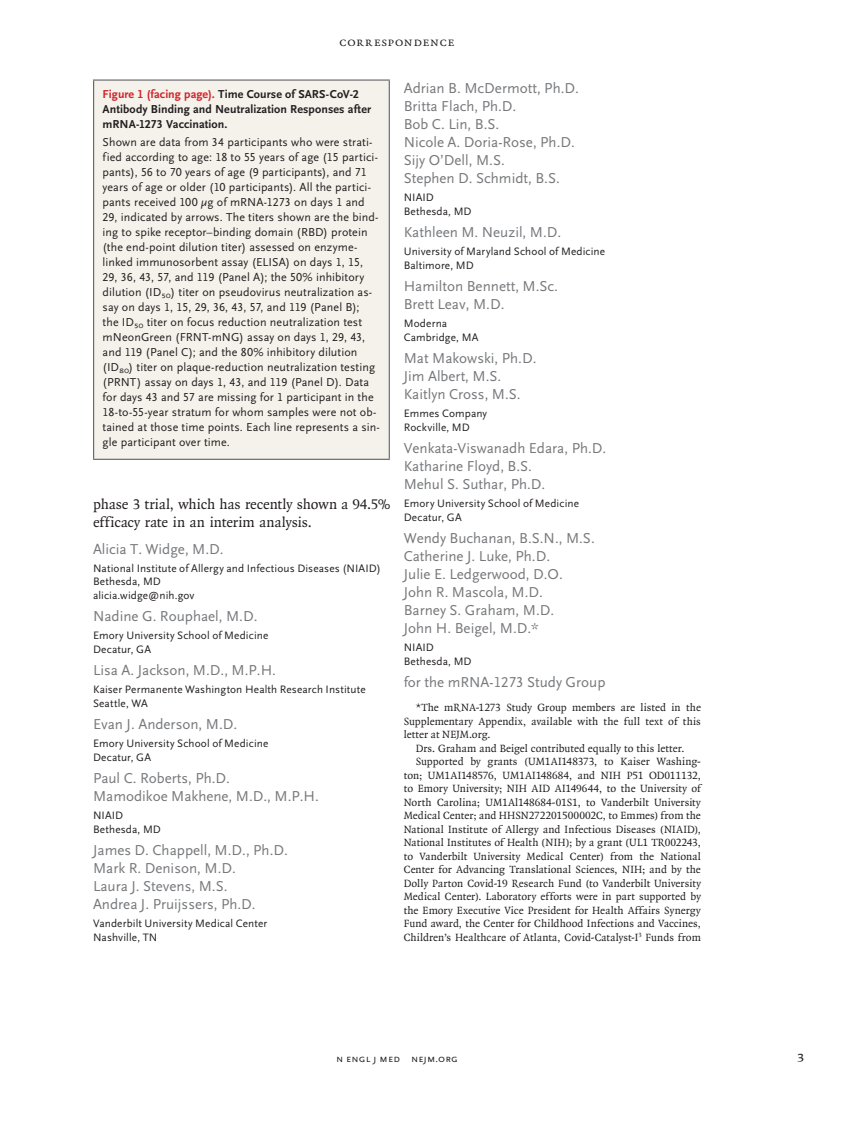
<style>
.page{position:relative;width:851px;height:1134px;background:#fff}
.page>*{position:absolute;margin:0;border:0;box-sizing:border-box;transform-origin:0 0}
.t1{font:15px/18px "OTNEJM Scala Sans LF";color:#76787b}
.t2{font:15px/18px "OTNEJM Quadraat";color:#231f20}
.t3{font:14.25px "OTNEJM Quadraat Cap";color:#231f20}
.t4{font:12.75px "OTNEJM Quadraat Small Cap";letter-spacing:.04em;color:#231f20}
.t5{font:12px/15px "OTNEJM Scala Sans LF";letter-spacing:.01em;color:#231f20}
.t6{font:700 12px/15px "OTNEJM Scala Sans LF";letter-spacing:.005em;color:#231f20}
.t7{font:11.25px/13.5px "OTNEJM Quadraat";letter-spacing:.005em;color:#231f20;text-align:justify}
.t8{font:11.25px/13.5px "OTNEJM Scala Sans LF";letter-spacing:.01em;color:#231f20}
.t9{font:10.8px "OTNEJM Scala Sans LF Cap";letter-spacing:.01em;color:#231f20}
.s1{color:#d1232a}
</style>
<div class="page">
<div style="left:94px;top:80px;width:295px;height:379px;background:#f5f1eb"></div>
<hr style="left:93px;top:80px;width:297px;height:1px;background:#636366">
<hr style="left:93px;top:81px;width:1px;height:378px;background:#636366">
<hr style="left:388px;top:81px;width:2px;height:378px;background:#636366">
<hr style="left:93px;top:459px;width:297px;height:1px;background:#636366">
<p class="t4" style="left:339px;top:35px;width:116px">Correspondence</p>
<p class="t6" style="left:103px;top:87px;width:270px"><span class="s1">Figure 1 (facing page).</span> Time Course of SARS-CoV-2<br>Antibody Binding and Neutralization Responses after mRNA-1273 Vaccination.</p>
<p class="t5" style="left:103px;top:135px;width:279px">Shown are data from 34 participants who were strati‑ fied according to age: 18 to 55 years of age (15 partici‑ pants), 56 to 70 years of age (9 participants), and 71 years of age or older (10 participants). All the partici‑ pants received 100 μg of mRNA-1273 on days 1 and 29, indicated by arrows. The titers shown are the bind‑ ing to spike receptor–binding domain (RBD) protein (the end-point dilution titer) assessed on enzyme&shy;linked immunosorbent assay (ELISA) on days 1, 15, 29, 36, 43, 57, and 119 (Panel A); the 50% inhibitory dilution (ID<sub>50</sub>) titer on pseudovirus neutralization as‑ say on days 1, 15, 29, 36, 43, 57, and 119 (Panel B);<br>the ID<sub>50</sub> titer on focus reduction neutralization test mNeonGreen (FRNT-mNG) assay on days 1, 29, 43, and 119 (Panel C); and the 80% inhibitory dilution (ID<sub>80</sub>) titer on plaque-reduction neutralization testing (PRNT) assay on days 1, 43, and 119 (Panel D). Data for days 43 and 57 are missing for 1 participant in the 18-to-55-year stratum for whom samples were not ob‑ tained at those time points. Each line represents a sin‑ gle participant over time.</p>
<p class="t2" style="left:93px;top:495px;width:298px">phase 3 trial, which has recently shown a 94.5% efficacy rate in an interim analysis.</p>
<p class="t1" style="left:93px;top:540px;width:132px">Alicia T. Widge, M.D.</p>
<p class="t8" style="left:93px;top:561px;width:289px">National Institute of Allergy and Infectious Diseases (NIAID)<br>Bethesda, MD<br>alicia.widge@nih.gov</p>
<p class="t1" style="left:93px;top:607px;width:166px">Nadine G. Rouphael, M.D.</p>
<p class="t8" style="left:93px;top:629px;width:177px">Emory University School of Medicine<br>Decatur, GA</p>
<p class="t1" style="left:93px;top:661px;width:184px">Lisa A. Jackson, M.D., M.P.H.</p>
<p class="t8" style="left:93px;top:683px;width:274px">Kaiser Permanente Washington Health Research Institute<br>Seattle, WA</p>
<p class="t1" style="left:93px;top:715px;width:146px">Evan J. Anderson, M.D.</p>
<p class="t8" style="left:93px;top:737px;width:177px">Emory University School of Medicine<br>Decatur, GA</p>
<p class="t1" style="left:93px;top:769px;width:227px">Paul C. Roberts, Ph.D.<br>Mamodikoe Makhene, M.D., M.P.H.</p>
<p class="t8" style="left:93px;top:809px;width:69px">NIAID<br>Bethesda, MD</p>
<p class="t1" style="left:93px;top:841px;width:196px">James D. Chappell, M.D., Ph.D.<br>Mark R. Denison, M.D.<br>Laura J. Stevens, M.S.<br>Andrea J. Pruijssers, Ph.D.</p>
<p class="t8" style="left:93px;top:917px;width:176px">Vanderbilt University Medical Center<br>Nashville, TN</p>
<p class="t1" style="left:404px;top:79px;width:177px">Adrian B. McDermott, Ph.D.<br>Britta Flach, Ph.D.<br>Bob C. Lin, B.S.<br>Nicole A. Doria‑Rose, Ph.D.<br>Sijy O’Dell, M.S.<br>Stephen D. Schmidt, B.S.</p>
<p class="t8" style="left:404px;top:191px;width:69px">NIAID<br>Bethesda, MD</p>
<p class="t1" style="left:404px;top:223px;width:159px">Kathleen M. Neuzil, M.D.</p>
<p class="t8" style="left:404px;top:245px;width:203px">University of Maryland School of Medicine<br>Baltimore, MD</p>
<p class="t1" style="left:404px;top:277px;width:156px">Hamilton Bennett, M.Sc.<br>Brett Leav, M.D.</p>
<p class="t8" style="left:404px;top:317px;width:76px">Moderna<br>Cambridge, MA</p>
<p class="t1" style="left:404px;top:349px;width:134px">Mat Makowski, Ph.D.<br>Jim Albert, M.S.<br>Kaitlyn Cross, M.S.</p>
<p class="t8" style="left:404px;top:407px;width:85px">Emmes Company<br>Rockville, MD</p>
<p class="t1" style="left:404px;top:439px;width:204px">Venkata‑Viswanadh Edara, Ph.D.<br>Katharine Floyd, B.S.<br>Mehul S. Suthar, Ph.D.</p>
<p class="t8" style="left:404px;top:497px;width:177px">Emory University School of Medicine<br>Decatur, GA</p>
<p class="t1" style="left:404px;top:529px;width:192px">Wendy Buchanan, B.S.N., M.S.<br>Catherine J. Luke, Ph.D.<br>Julie E. Ledgerwood, D.O.<br>John R. Mascola, M.D.<br>Barney S. Graham, M.D.<br>John H. Beigel, M.D.*</p>
<p class="t8" style="left:404px;top:641px;width:69px">NIAID<br>Bethesda, MD</p>
<p class="t1" style="left:404px;top:673px;width:203px">for the mRNA-1273 Study Group</p>
<p class="t7" style="left:403px;top:701px;width:299px;text-indent:12px">*The mRNA-1273 Study Group members are listed in the Supplementary Appendix, available with the full text of this letter at NEJM.org.</p>
<p class="t7" style="left:416px;top:741px;width:270px">Drs. Graham and Beigel contributed equally to this letter.</p>
<p class="t7" style="left:416px;top:755px;width:287px">Supported by grants (UM1AI148373, to Kaiser Washing-</p>
<p class="t7" style="left:404px;top:768px;width:299px">ton; UM1AI148576, UM1AI148684, and NIH P51 OD011132,</p>
<p class="t7" style="left:404px;top:782px;width:298px">to Emory University; NIH AID AI149644, to the University of</p>
<p class="t7" style="left:404px;top:795px;width:298px">North Carolina; UM1Al148684-01S1, to Vanderbilt University</p>
<p class="t7" style="left:404px;top:809px;width:299px">Medical Center; and HHSN272201500002C, to Emmes) from the</p>
<p class="t7" style="left:404px;top:822px;width:299px">National Institute of Allergy and Infectious Diseases (NIAID),</p>
<p class="t7" style="left:404px;top:836px;width:299px">National Institutes of Health (NIH); by a grant (UL1 TR002243,</p>
<p class="t7" style="left:404px;top:849px;width:298px">to Vanderbilt University Medical Center) from the National</p>
<p class="t7" style="left:404px;top:863px;width:298px">Center for Advancing Translational Sciences, NIH; and by the</p>
<p class="t7" style="left:404px;top:876px;width:299px">Dolly Parton Covid-19 Research Fund (to Vanderbilt University</p>
<p class="t7" style="left:404px;top:890px;width:299px">Medical Center). Laboratory efforts were in part supported by</p>
<p class="t7" style="left:404px;top:903px;width:298px">the Emory Executive Vice President for Health Affairs Synergy</p>
<p class="t7" style="left:404px;top:917px;width:299px">Fund award, the Center for Childhood Infections and Vaccines,</p>
<p class="t7" style="left:404px;top:930px;width:299px">Children’s Healthcare of Atlanta, Covid-Catalyst-I<sup>3</sup> Funds from</p>
<p class="t9" style="left:336px;top:1053px;width:123px">n engl j med nejm.org</p>
<p class="t3" style="left:797px;top:1048px;width:9px">3</p>
</div>
